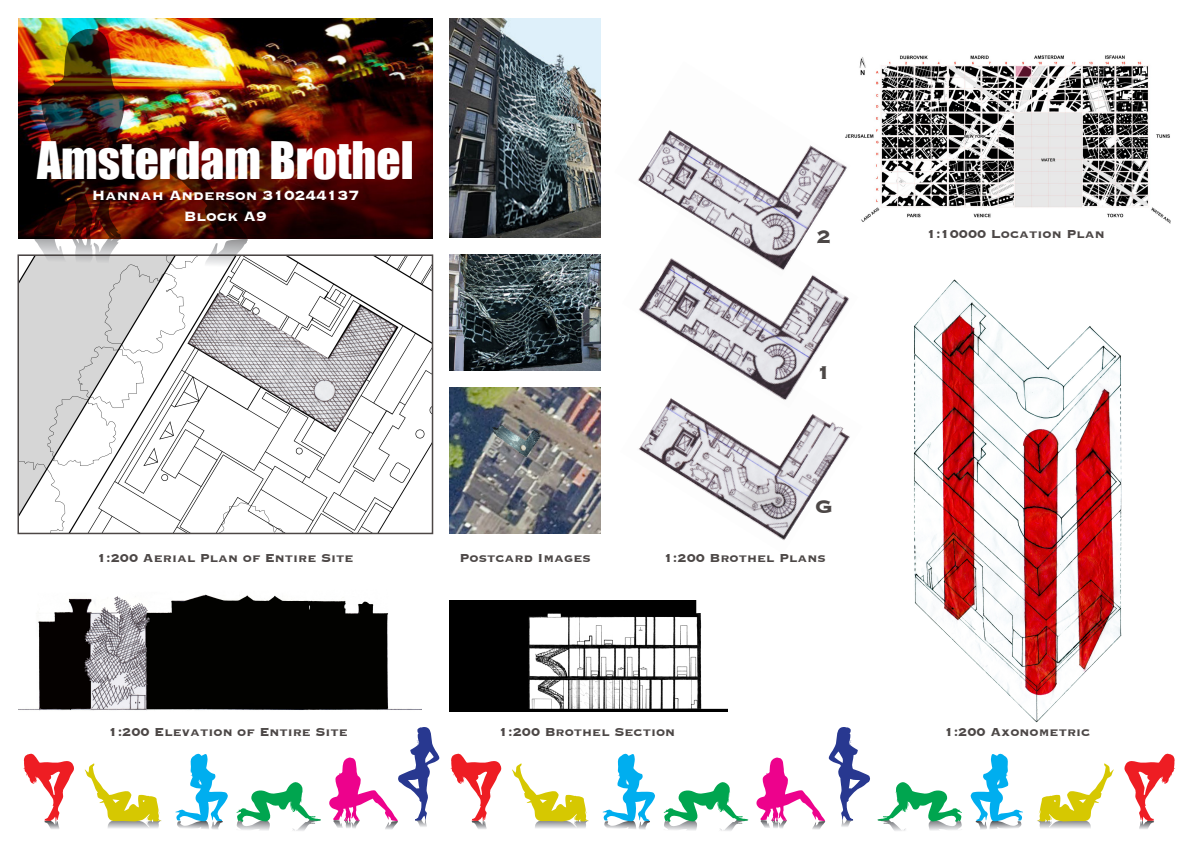
<style>
.page{position:relative;width:1192px;height:842px;background:#fff}
.page>*{position:absolute;margin:0;border:0;box-sizing:border-box;transform-origin:0 0}
.t1{font:47.5px "Impact";color:#fff}
.captions{font:700 24px "Copperplate";color:#4c4746}
.t2{font:700 17.5px "Copperplate";color:#fff}
.captions-2{font:700 15px "Copperplate";color:#4c4746}
</style>
<div class="page">
<img style="left:18px;top:18px;width:415px;height:220px">
<img style="left:450px;top:18px;width:151px;height:220px">
<img style="left:450px;top:387px;width:151px;height:146px">
<img style="left:450px;top:255px;width:151px;height:115px">
<img style="left:21px;top:257px;width:409px;height:274px">
<div style="left:18px;top:254px;width:415px;height:280px;border:2px solid #4c4746"></div>
<svg style="left:22px;top:239px;width:99px;height:44px"></svg>
<img style="left:20px;top:29px;width:228px;height:210px">
<img style="left:18px;top:594px;width:404px;height:117px">
<img style="left:851px;top:55px;width:320px;height:169px">
<img style="left:638px;top:408px;width:212px;height:132px">
<img style="left:639px;top:193px;width:219px;height:215px">
<img style="left:638px;top:130px;width:213px;height:146px">
<img style="left:914px;top:279px;width:208px;height:444px">
<img style="left:450px;top:600px;width:278px;height:112px">
<svg style="left:23px;top:754px;width:51px;height:75px"></svg>
<svg style="left:450px;top:754px;width:51px;height:75px"></svg>
<svg style="left:1124px;top:754px;width:51px;height:75px"></svg>
<svg style="left:85px;top:763px;width:77px;height:65px"></svg>
<svg style="left:512px;top:763px;width:77px;height:65px"></svg>
<svg style="left:1037px;top:763px;width:77px;height:65px"></svg>
<svg style="left:236px;top:782px;width:85px;height:49px"></svg>
<svg style="left:663px;top:782px;width:85px;height:49px"></svg>
<svg style="left:877px;top:782px;width:85px;height:49px"></svg>
<svg style="left:176px;top:754px;width:52px;height:76px"></svg>
<svg style="left:603px;top:754px;width:52px;height:76px"></svg>
<svg style="left:971px;top:754px;width:52px;height:76px"></svg>
<svg style="left:329px;top:727px;width:110px;height:103px"></svg>
<svg style="left:756px;top:727px;width:114px;height:103px"></svg>
<p class="t1" style="left:37px;top:123px;width:378px">Amsterdam Brothel</p>
<p class="t2" style="left:92px;top:184px;width:269px">Hannah Anderson 310244137</p>
<p class="t2" style="left:184px;top:205px;width:85px">Block A9</p>
<p class="captions-2" style="left:97px;top:548px;width:258px">1:200 Aerial Plan of Entire Site</p>
<p class="captions-2" style="left:460px;top:548px;width:133px">Postcard Images</p>
<p class="captions" style="left:817px;top:221px;width:16px">2</p>
<p class="captions" style="left:817px;top:357px;width:16px">1</p>
<p class="captions" style="left:815px;top:491px;width:19px">G</p>
<p class="captions-2" style="left:664px;top:548px;width:164px">1:200 Brothel Plans</p>
<p class="captions-2" style="left:927px;top:224px;width:179px">1:10000 Location Plan</p>
<p class="captions-2" style="left:109px;top:722px;width:241px">1:200 Elevation of Entire Site</p>
<p class="captions-2" style="left:499px;top:722px;width:178px">1:200 Brothel Section</p>
<p class="captions-2" style="left:945px;top:723px;width:147px">1:200 Axonometric</p>
</div>
